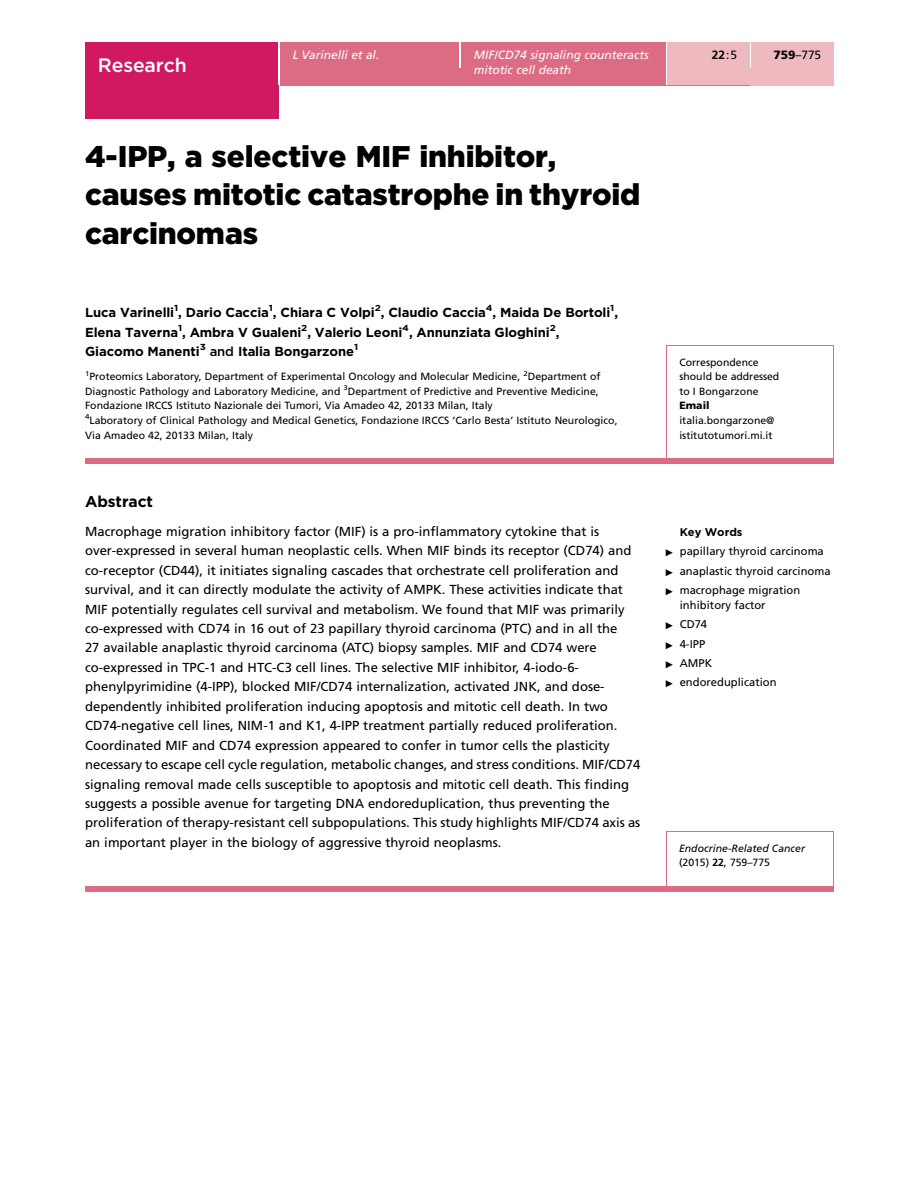
<style>
.page{position:relative;width:919px;height:1187px;background:#fff}
.page>*{position:absolute;margin:0;border:0;box-sizing:border-box;transform-origin:0 0}
.t1{font:29.85px/38.8px "Adv TT2 da 9578 e.B";color:#000}
.t2{font:19.5px "Adv T Tf 6 c 7 ccf 7";color:#fff}
.t3{font:15.75px "Adv T Tc 3 a 855 a 1.B";color:#000}
.t4{font:13.05px/19.5px "Adv PSA334";color:#000}
.t5{font:13.05px/19.5px "Adv T Tc 3 a 855 a 1.B";color:#000}
.t6{font:12px/14.5px "Adv PSA335";color:#fff}
.t7{font:12px "Adv PSA334";color:#000}
.t8{font:12px "Adv PSA336";color:#000}
.t9{font:11.25px/19.4px "Adv PSA334";color:#000}
.t10{font:11.25px "Adv T Tc 3 a 855 a 1.B";color:#000}
.t11{font:10.5px/14.5px "Adv PSA334";color:#000}
.t12{font:10.5px "Adv PSA335";color:#000}
.t13{font:10.5px "Adv PSA338";color:#000}
.s1{font-family:"Adv PSA334"}
.s2{font-family:"Adv PSA338"}
.s3{font-family:"Adv T Tf 6 c 7 ccf 7"}
.s4{font-family:"Adv Pi 3";font-size:9px}
.s5{font-family:"Adv PSA336"}
</style>
<div class="page">
<hr style="left:666px;top:831px;width:167px;height:1px;background:#dc6b84">
<hr style="left:666px;top:831px;width:1px;height:59px;background:#dc6b84">
<hr style="left:833px;top:831px;width:1px;height:59px;background:#dc6b84">
<hr style="left:666px;top:345px;width:167px;height:1px;background:#dc6b84">
<hr style="left:666px;top:345px;width:1px;height:40px;background:#dc6b84">
<hr style="left:833px;top:345px;width:1px;height:40px;background:#dc6b84">
<svg style="left:666px;top:385px;width:1px;height:73px"></svg>
<svg style="left:833px;top:385px;width:1px;height:73px"></svg>
<div style="left:85px;top:458px;width:748px;height:6px;background:#dc6b84"></div>
<div style="left:85px;top:885px;width:748px;height:6px;background:#dc6b84"></div>
<div style="left:85px;top:43px;width:194px;height:76px;background:#d01961"></div>
<div style="left:280px;top:51px;width:553px;height:34px;background:#dc6b84"></div>
<div style="left:280px;top:43px;width:179px;height:8px;background:#dc6b84"></div>
<hr style="left:459px;top:43px;width:2px;height:25px;background:#fff">
<div style="left:461px;top:43px;width:204px;height:42px;background:#dc6b84"></div>
<hr style="left:665px;top:43px;width:2px;height:42px;background:#fff">
<div style="left:667px;top:43px;width:82px;height:42px;background:#eebac0"></div>
<div style="left:749px;top:68px;width:84px;height:17px;background:#eebac0"></div>
<hr style="left:749px;top:43px;width:2px;height:25px;background:#fff">
<div style="left:751px;top:43px;width:82px;height:25px;background:#eebac0"></div>
<h2 class="t2" style="left:98px;top:58px;width:90px">Research</h2>
<p class="t6" style="left:293px;top:49px;width:88px">L Varinelli et al.</p>
<p class="t6" style="left:473px;top:49px;width:176px">MIF/CD74 signaling counteracts mitotic cell death</p>
<p class="t8" style="left:711px;top:50px;width:27px">22<span class="s1">:5</span></p>
<p class="t7" style="left:773px;top:50px;width:49px"><span class="s2">759</span>–775</p>
<h1 class="t1" style="left:85px;top:139px;width:556px">4-IPP, a selective MIF inhibitor, causes mitotic catastrophe in thyroid carcinomas</h1>
<p class="t5" style="left:85px;top:303px;width:534px">Luca Varinelli<sup>1</sup>, Dario Caccia<sup>1</sup>, Chiara C Volpi<sup>2</sup>, Claudio Caccia<sup>4</sup>, Maida De Bortoli<sup>1</sup>,<br>Elena Taverna<sup>1</sup>, Ambra V Gualeni<sup>2</sup>, Valerio Leoni<sup>4</sup>, Annunziata Gloghini<sup>2</sup>,<br>Giacomo Manenti<sup>3</sup> <span class="s3">and</span> Italia Bongarzone<sup>1</sup></p>
<p class="t11" style="left:85px;top:370px;width:534px"><sup>1</sup>Proteomics Laboratory, Department of Experimental Oncology and Molecular Medicine, <sup>2</sup>Department of Diagnostic Pathology and Laboratory Medicine, and <sup>3</sup>Department of Predictive and Preventive Medicine, Fondazione IRCCS Istituto Nazionale dei Tumori, Via Amadeo 42, 20133 Milan, Italy<br><sup>4</sup>Laboratory of Clinical Pathology and Medical Genetics, Fondazione IRCCS ‘Carlo Besta’ Istituto Neurologico, Via Amadeo 42, 20133 Milan, Italy</p>
<p class="t11" style="left:679px;top:355px;width:101px">Correspondence should be addressed to I Bongarzone</p>
<p class="t13" style="left:679px;top:401px;width:32px">Email</p>
<p class="t11" style="left:679px;top:414px;width:97px">italia.bongarzone@ istitutotumori.mi.it</p>
<p class="t3" style="left:85px;top:495px;width:69px">Abstract</p>
<p class="t4" style="left:85px;top:522px;width:556px">Macrophage migration inhibitory factor (MIF) is a pro-inflammatory cytokine that is over-expressed in several human neoplastic cells. When MIF binds its receptor (CD74) and co-receptor (CD44), it initiates signaling cascades that orchestrate cell proliferation and survival, and it can directly modulate the activity of AMPK. These activities indicate that MIF potentially regulates cell survival and metabolism. We found that MIF was primarily co-expressed with CD74 in 16 out of 23 papillary thyroid carcinoma (PTC) and in all the<br>27 available anaplastic thyroid carcinoma (ATC) biopsy samples. MIF and CD74 were co-expressed in TPC-1 and HTC-C3 cell lines. The selective MIF inhibitor, 4-iodo-6- phenylpyrimidine (4-IPP), blocked MIF/CD74 internalization, activated JNK, and dose&shy;dependently inhibited proliferation inducing apoptosis and mitotic cell death. In two CD74-negative cell lines, NIM-1 and K1, 4-IPP treatment partially reduced proliferation.<br>Coordinated MIF and CD74 expression appeared to confer in tumor cells the plasticity necessary to escape cell cycle regulation, metabolic changes, and stress conditions. MIF/CD74 signaling removal made cells susceptible to apoptosis and mitotic cell death. This finding suggests a possible avenue for targeting DNA endoreduplication, thus preventing the proliferation of therapy-resistant cell subpopulations. This study highlights MIF/CD74 axis as an important player in the biology of aggressive thyroid neoplasms.</p>
<p class="t10" style="left:679px;top:527px;width:64px">Key Words</p>
<p class="t9" style="left:664px;top:542px;width:167px"><span class="s4">"</span> papillary thyroid carcinoma <span class="s4">"</span> anaplastic thyroid carcinoma <span class="s4">"</span> macrophage migration</p>
<p class="t9" style="left:664px;top:596px;width:113px;text-indent:15px">inhibitory factor <span class="s4">"</span> CD74<br><span class="s4">"</span> 4-IPP<br><span class="s4">"</span> AMPK<br><span class="s4">"</span> endoreduplication</p>
<p class="t12" style="left:679px;top:843px;width:127px">Endocrine-Related Cancer</p>
<p class="t11" style="left:679px;top:856px;width:92px">(2015) <span class="s5">22</span>, 759–775</p>
</div>
